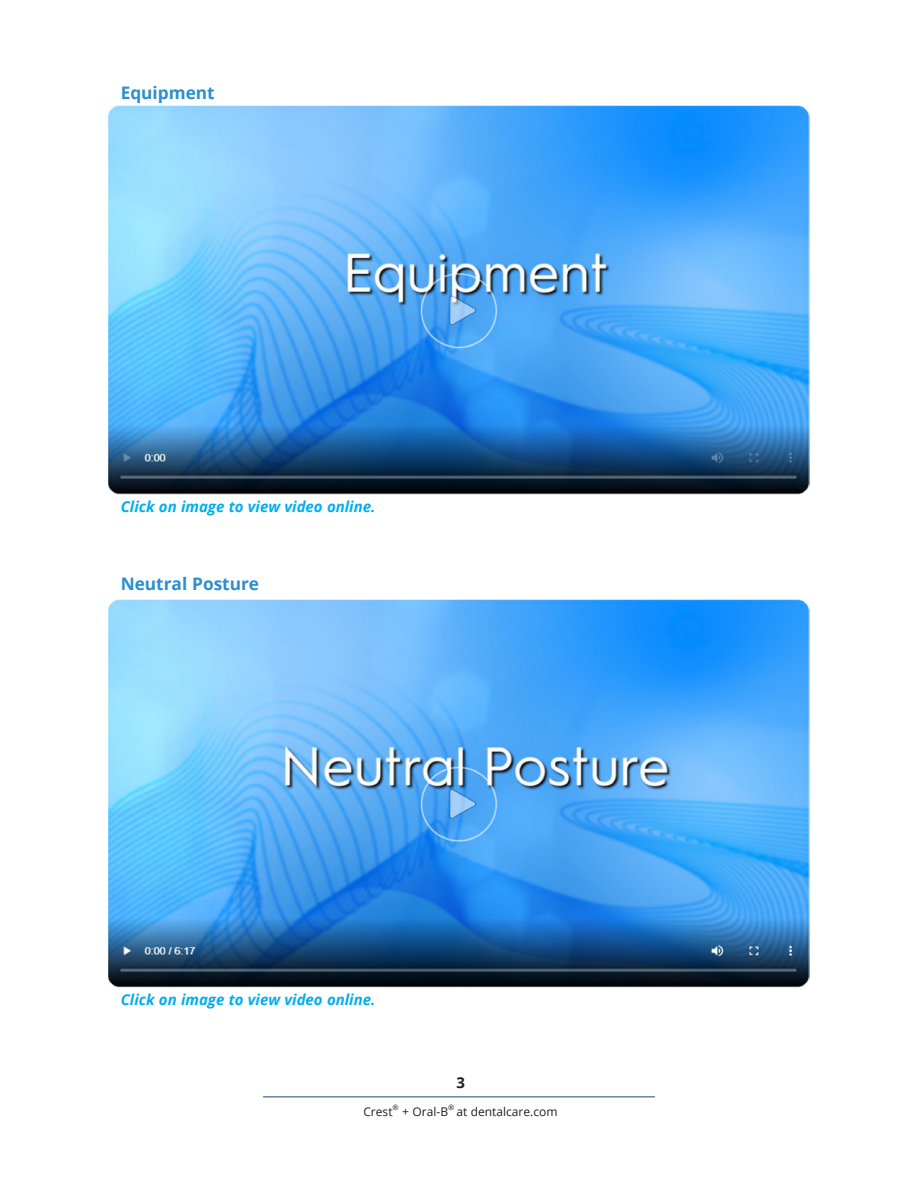
<style>
.page{position:relative;width:918px;height:1188px;background:#fff}
.page>*{position:absolute;margin:0;border:0;box-sizing:border-box;transform-origin:0 0}
.Figure{font:700 17.25px "Open Sans";color:#298fce}
.Figure-2{font:italic 700 15px "Open Sans";color:#00aeef}
.t1{font:700 15px "Open Sans";color:#231f20}
.t2{font:12px "Open Sans";color:#231f20}
.t3{font:7.5px "Open Sans";color:#231f20}
</style>
<div class="page">
<hr style="left:263px;top:1096px;width:392px;height:1px;background:#164481">
<img style="left:108px;top:106px;width:702px;height:388px">
<img style="left:108px;top:599px;width:702px;height:389px">
<p class="Figure" style="left:121px;top:81px;width:96px">Equipment</p>
<p class="Figure-2" style="left:121px;top:496px;width:256px">Click on image to view video online.</p>
<p class="Figure" style="left:121px;top:572px;width:140px">Neutral Posture</p>
<p class="Figure-2" style="left:121px;top:989px;width:256px">Click on image to view video online.</p>
<p class="t1" style="left:456px;top:1072px;width:10px">3</p>
<p class="t2" style="left:363px;top:1103px;width:31px">Crest</p>
<p class="t3" style="left:393px;top:1102px;width:8px">®</p>
<p class="t2" style="left:402px;top:1103px;width:47px">+ Oral-B</p>
<p class="t3" style="left:448px;top:1102px;width:8px">®</p>
<p class="t2" style="left:457px;top:1103px;width:103px">at dentalcare.com</p>
</div>
